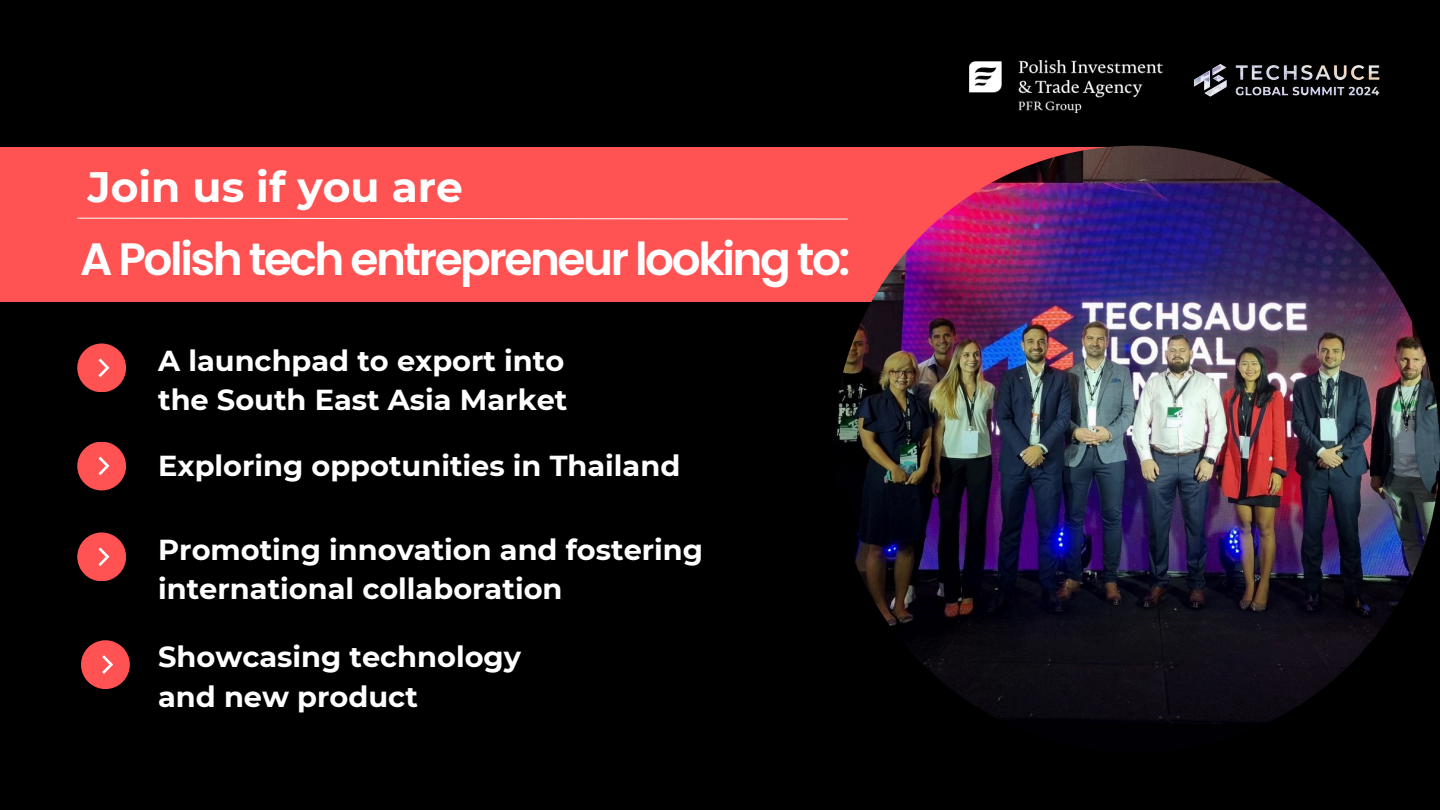
<style>
.page{position:relative;width:1440px;height:810px;background:#000}
.page>*{position:absolute;margin:0;border:0;box-sizing:border-box;transform-origin:0 0}
.t1{font:600 45.3px "Poppins";letter-spacing:-.055em;color:#fff}
.t2{font:700 42.4px "Montserrat";color:#fff}
.t3{font:700 28.8px/39.8px "Montserrat";color:#fff}
</style>
<div class="page">
<div style="left:0;top:147px;width:1156px;height:154px;background:#ff5252"></div>
<svg style="left:77px;top:217px;width:771px;height:3px"></svg>
<div style="left:77px;top:343px;width:49px;height:49px;background:#ff5252;border-radius:50%"></div>
<svg style="left:98px;top:359px;width:11px;height:18px"></svg>
<div style="left:77px;top:442px;width:49px;height:48px;background:#ff5252;border-radius:50%"></div>
<svg style="left:98px;top:457px;width:11px;height:18px"></svg>
<div style="left:77px;top:532px;width:49px;height:49px;background:#ff5252;border-radius:50%"></div>
<svg style="left:98px;top:547px;width:11px;height:19px"></svg>
<div style="left:81px;top:640px;width:49px;height:49px;background:#ff5252;border-radius:50%"></div>
<svg style="left:102px;top:655px;width:11px;height:19px"></svg>
<img style="left:1194px;top:64px;width:186px;height:33px">
<img style="left:970px;top:60px;width:193px;height:53px">
<img style="left:833px;top:146px;width:607px;height:606px;border-radius:50%">
<p class="t2" style="left:88px;top:161px;width:377px">Join us if you are</p>
<p class="t1" style="left:80px;top:227px;width:772px">A Polish tech entrepreneur looking to:</p>
<p class="t3" style="left:158px;top:340px;width:408px">A launchpad to export into</p>
<p class="t3" style="left:158px;top:380px;width:411px">the South East Asia Market</p>
<p class="t3" style="left:158px;top:446px;width:524px">Exploring oppotunities in Thailand</p>
<h1 class="t3" style="left:158px;top:529px;width:546px">Promoting innovation and fostering international collaboration</h1>
<h1 class="t3" style="left:158px;top:637px;width:364px">Showcasing technology</h1>
<p class="t3" style="left:158px;top:677px;width:261px">and new product</p>
</div>
